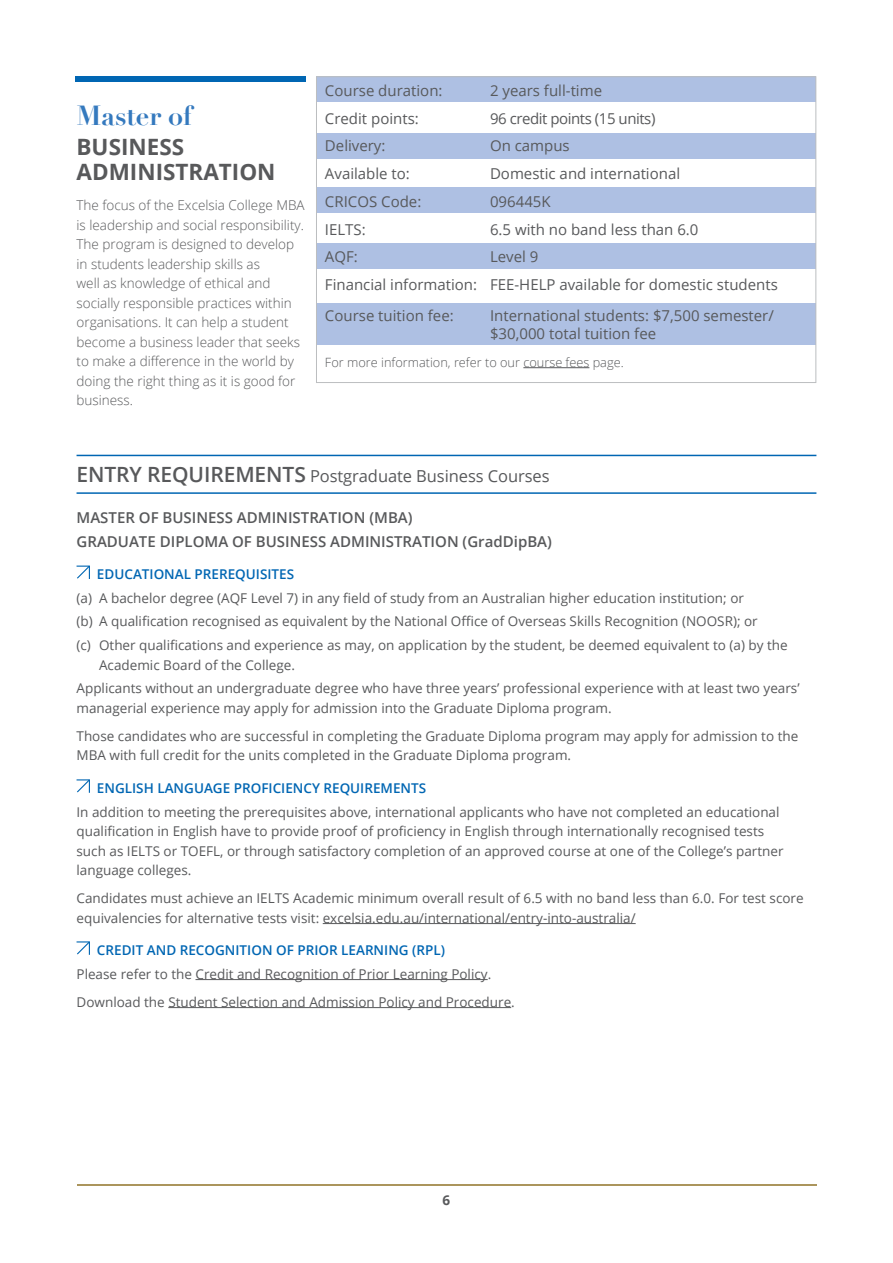
<style>
.page{position:relative;width:893px;height:1263px;background:#fff}
.page>*{position:absolute;margin:0;border:0;box-sizing:border-box;transform-origin:0 0}
.t1{font:700 27px "Didot";letter-spacing:-.01em;color:#3479be}
.t2{font:700 22.5px/25.5px "Open Sans";color:#58595b}
.t3{font:16.5px "Open Sans";letter-spacing:-.005em;color:#58595b}
.t4{font:15px/27.8px "Open Sans";color:#58595b}
.t5{font:600 15px/24px "Open Sans";color:#58595b}
.t6{font:15px "Open Sans";letter-spacing:-.03em;color:#58595b}
.t7{font:13.5px/19.5px "Open Sans";color:#58595b}
.t8{font:300 13.5px/19.5px "Open Sans";color:#58595b}
.t9{font:600 13.5px "Open Sans";color:#0066b3}
.t10{font:700 13.5px "Open Sans";color:#58595b}
.t11{font:300 12.75px "Open Sans";color:#58595b}
.s1{font-weight:600;font-size:21px}
</style>
<div class="page">
<hr style="left:77px;top:455px;width:739px;height:1px;background:#0066b3">
<hr style="left:77px;top:492px;width:739px;height:2px;background:#0066b3">
<hr style="left:323px;top:923px;width:313px;height:1px;background:#58595b">
<hr style="left:195px;top:979px;width:293px;height:1px;background:#58595b">
<hr style="left:168px;top:1007px;width:343px;height:1px;background:#58595b">
<svg style="left:76px;top:565px;width:14px;height:14px"></svg>
<svg style="left:76px;top:779px;width:14px;height:14px"></svg>
<svg style="left:76px;top:941px;width:14px;height:14px"></svg>
<hr style="left:77px;top:1184px;width:739px;height:1px;background:#ab955c">
<div style="left:75px;top:77px;width:231px;height:5px;background:#0066b3"></div>
<div style="left:316px;top:243px;width:500px;height:25px;background:#aec0e3"></div>
<div style="left:316px;top:303px;width:500px;height:41px;background:#aec0e3"></div>
<div style="left:316px;top:77px;width:500px;height:25px;background:#aec0e3"></div>
<div style="left:316px;top:133px;width:500px;height:26px;background:#aec0e3"></div>
<div style="left:316px;top:187px;width:500px;height:26px;background:#aec0e3"></div>
<hr style="left:523px;top:367px;width:66px;height:1px;background:#58595b">
<div style="left:316px;top:77px;width:500px;height:306px;border:1px solid #bcbec0"></div>
<h1 class="t1" style="left:77px;top:98px;width:117px">Master of</h1>
<h2 class="t2" style="left:77px;top:133px;width:201px">BUSINESS<br>ADMINISTRATION</h2>
<p class="t8" style="left:77px;top:195px;width:230px">The focus of the Excelsia College MBA is leadership and social responsibility.<br>The program is designed to develop in students leadership skills as<br>well as knowledge of ethical and socially responsible practices within organisations. It can help a student become a business leader that seeks to make a difference in the world by doing the right thing as it is good for business.</p>
<p class="t4" style="left:325px;top:76px;width:119px">Course duration:</p>
<p class="t4" style="left:490px;top:76px;width:114px">2 years full-time</p>
<p class="t4" style="left:325px;top:104px;width:95px">Credit points:</p>
<p class="t6" style="left:490px;top:108px;width:167px">96 credit points (15 units)</p>
<p class="t4" style="left:325px;top:132px;width:62px">Delivery:</p>
<p class="t4" style="left:490px;top:132px;width:81px">On campus</p>
<p class="t4" style="left:325px;top:159px;width:86px">Available to:</p>
<p class="t4" style="left:490px;top:159px;width:192px">Domestic and international</p>
<p class="t4" style="left:325px;top:187px;width:98px">CRICOS Code:</p>
<p class="t4" style="left:490px;top:187px;width:62px">096445K</p>
<p class="t4" style="left:325px;top:215px;width:42px">IELTS:</p>
<p class="t4" style="left:490px;top:215px;width:210px">6.5 with no band less than 6.0</p>
<p class="t4" style="left:325px;top:243px;width:34px">AQF:</p>
<p class="t4" style="left:325px;top:243px;width:454px;text-indent:165px">Level 9<br>Financial information: FEE-HELP available for domestic students</p>
<p class="t4" style="left:325px;top:301px;width:130px">Course tuition fee:</p>
<p class="t4" style="left:490px;top:306px;width:285px;line-height:18px">International students: $7,500 semester/ $30,000 total tuition fee</p>
<p class="t11" style="left:325px;top:353px;width:300px">For more information, refer to our course fees page.</p>
<p class="t3" style="left:77px;top:464px;width:475px"><span class="s1">ENTRY REQUIREMENTS</span> Postgraduate Business Courses</p>
<p class="t5" style="left:77px;top:505px;width:477px">MASTER OF BUSINESS ADMINISTRATION (MBA)<br>GRADUATE DIPLOMA OF BUSINESS ADMINISTRATION (GradDipBA)</p>
<p class="t9" style="left:97px;top:565px;width:199px">EDUCATIONAL PREREQUISITES</p>
<p class="t7" style="left:77px;top:586px;width:713px;line-height:23.7px">(a) A bachelor degree (AQF Level 7) in any field of study from an Australian higher education institution; or<br>(b) A qualification recognised as equivalent by the National Office of Overseas Skills Recognition (NOOSR); or<br>(c) Other qualifications and experience as may, on application by the student, be deemed equivalent to (a) by the</p>
<p class="t7" style="left:77px;top:653px;width:725px;line-height:23.7px;text-indent:23px">Academic Board of the College.<br>Applicants without an undergraduate degree who have three years’ professional experience with at least two years’</p>
<p class="t7" style="left:77px;top:694px;width:723px;line-height:28px">managerial experience may apply for admission into the Graduate Diploma program.<br>Those candidates who are successful in completing the Graduate Diploma program may apply for admission to the</p>
<p class="t7" style="left:77px;top:745px;width:496px">MBA with full credit for the units completed in the Graduate Diploma program.</p>
<p class="t9" style="left:97px;top:779px;width:331px">ENGLISH LANGUAGE PROFICIENCY REQUIREMENTS</p>
<p class="t7" style="left:77px;top:801px;width:708px">In addition to meeting the prerequisites above, international applicants who have not completed an educational qualification in English have to provide proof of proficiency in English through internationally recognised tests such as IELTS or TOEFL, or through satisfactory completion of an approved course at one of the College’s partner language colleges.</p>
<p class="t7" style="left:77px;top:888px;width:729px">Candidates must achieve an IELTS Academic minimum overall result of 6.5 with no band less than 6.0. For test score equivalencies for alternative tests visit: excelsia.edu.au/international/entry-into-australia/</p>
<p class="t9" style="left:97px;top:941px;width:350px">CREDIT AND RECOGNITION OF PRIOR LEARNING (RPL)</p>
<p class="t7" style="left:77px;top:959px;width:440px;line-height:28px">Please refer to the Credit and Recognition of Prior Learning Policy.<br>Download the Student Selection and Admission Policy and Procedure.</p>
<p class="t10" style="left:443px;top:1191px;width:9px">6</p>
</div>
